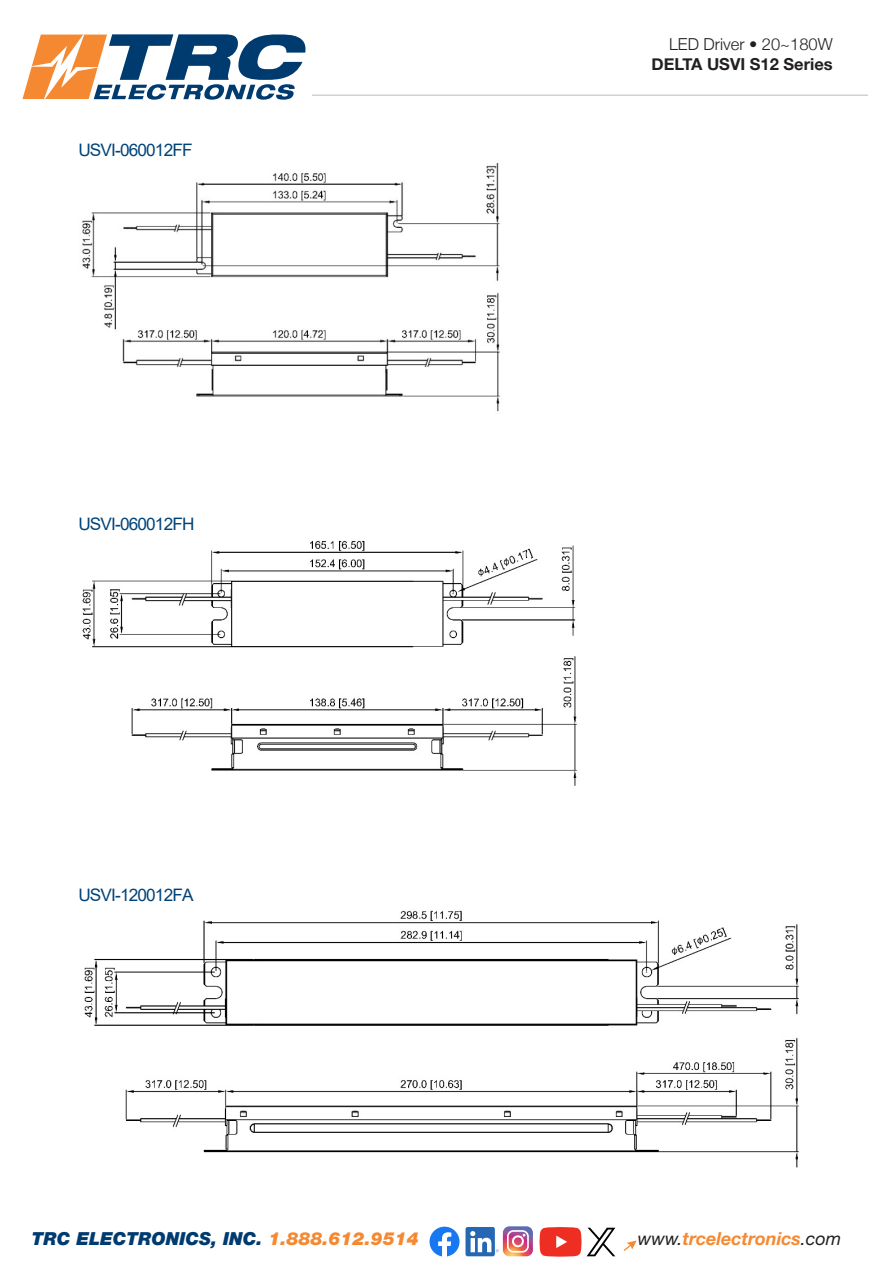
<style>
.page{position:relative;width:891px;height:1269px;background:#fff}
.page>*{position:absolute;margin:0;border:0;box-sizing:border-box;transform-origin:0 0}
.t1{font:italic 900 18px "Helvetica Neue LT Std";color:#003b70}
.t2{font:italic 700 18px "Helvetica Neue LT Std";color:#f58932}
.t3{font:17.25px "Arial";letter-spacing:-.05em;color:#004379}
.t4{font:700 16.5px "Helvetica Neue";color:#231f20}
.t5{font:300 16.5px "Helvetica Neue";color:#231f20}
.s1{color:#f58932}
.s2{font-weight:400;color:#231f20}
</style>
<div class="page">
<hr style="left:312px;top:94px;width:556px;height:2px;background:#d3d0ce">
<svg style="left:624px;top:1240px;width:13px;height:11px"></svg>
<svg style="left:22px;top:34px;width:284px;height:66px"></svg>
<svg style="left:430px;top:1227px;width:30px;height:30px"></svg>
<div style="left:466px;top:1227px;width:29px;height:29px;background:#2567b3;border-radius:2px"></div>
<svg style="left:470px;top:1226px;width:63px;height:30px"></svg>
<svg style="left:540px;top:1227px;width:75px;height:30px"></svg>
<img style="left:82px;top:162px;width:418px;height:250px">
<img style="left:82px;top:540px;width:495px;height:246px">
<img style="left:84px;top:910px;width:715px;height:258px">
<p class="t3" style="left:78px;top:138px;width:116px">USVI-060012FF</p>
<p class="t3" style="left:78px;top:512px;width:118px">USVI-060012FH</p>
<p class="t3" style="left:78px;top:883px;width:117px">USVI-120012FA</p>
<p class="t5" style="left:669px;top:31px;width:165px">LED Driver • 20~180W</p>
<p class="t4" style="left:651px;top:51px;width:183px">DELTA USVI S12 Series</p>
<p class="t1" style="left:32px;top:1227px;width:388px">TRC ELECTRONICS, INC. <span class="s1">1.888.612.9514</span></p>
<p class="t2" style="left:638px;top:1227px;width:205px"><span class="s2">www.</span>trcelectronics<span class="s2">.com</span></p>
</div>
